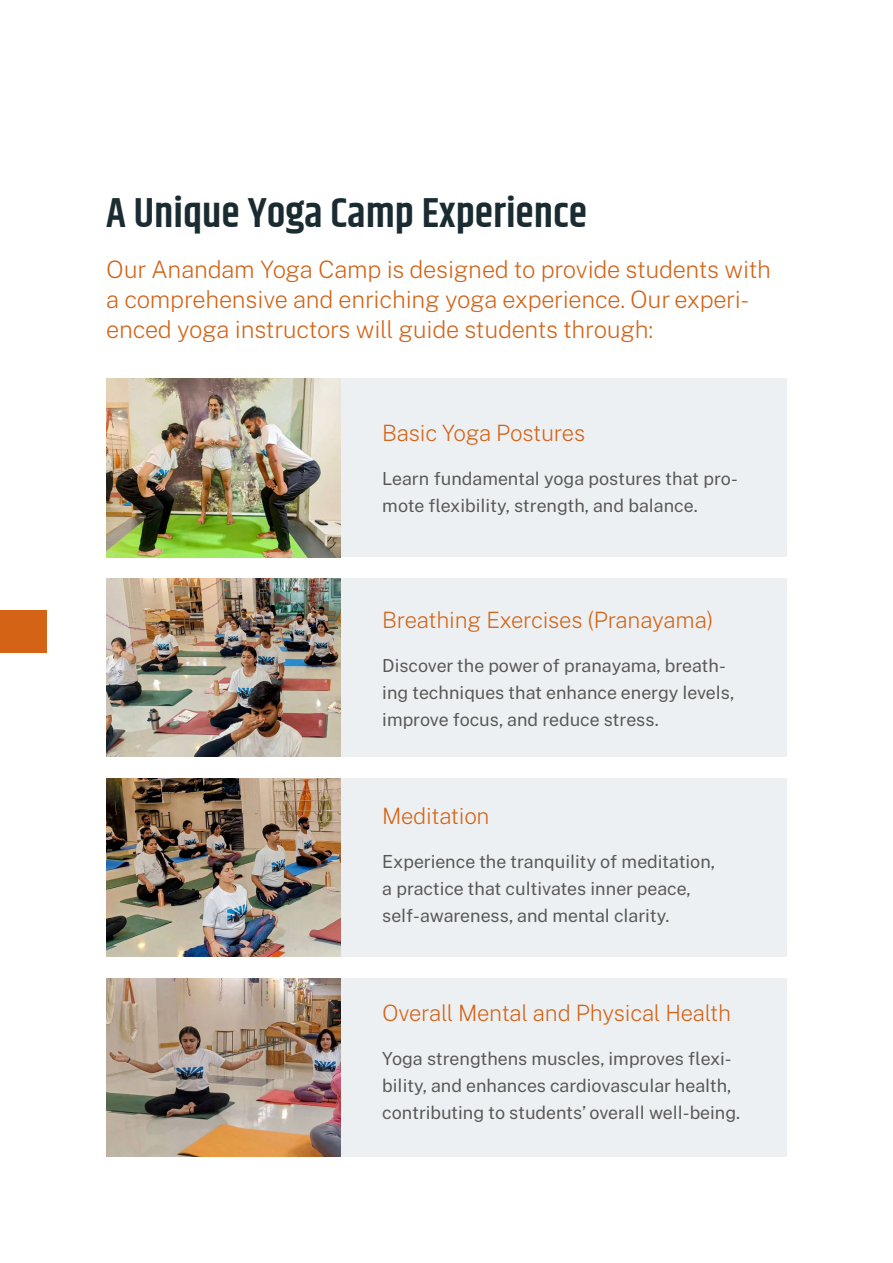
<style>
.page{position:relative;width:893px;height:1263px;background:#fff}
.page>*{position:absolute;margin:0;border:0;box-sizing:border-box;transform-origin:0 0}
.t1{font:600 42px "Khand";color:#1a2b31}
.t2{font:200 24px/30px "Public Sans";letter-spacing:-.01em;color:#d46316}
.t3{font:200 22.5px "Public Sans";letter-spacing:-.01em;color:#d46316}
.t4{font:18px/27px "Public Sans";color:#575756}
</style>
<div class="page">
<div style="left:340px;top:378px;width:447px;height:179px;background:#edf0f2"></div>
<div style="left:340px;top:578px;width:447px;height:179px;background:#edf0f2"></div>
<div style="left:340px;top:778px;width:447px;height:179px;background:#edf0f2"></div>
<div style="left:340px;top:978px;width:447px;height:179px;background:#edf0f2"></div>
<img style="left:106px;top:378px;width:234px;height:179px">
<img style="left:106px;top:578px;width:234px;height:179px">
<img style="left:106px;top:778px;width:234px;height:179px">
<img style="left:106px;top:978px;width:234px;height:179px">
<div style="left:0;top:610px;width:47px;height:43px;background:#d46316"></div>
<h1 class="t1" style="left:106px;top:185px;width:482px">A Unique Yoga Camp Experience</h1>
<h2 class="t2" style="left:106px;top:253px;width:666px">Our Anandam Yoga Camp is designed to provide students with a comprehensive and enriching yoga experience. Our experi&shy;enced yoga instructors will guide students through:</h2>
<p class="t3" style="left:382px;top:416px;width:205px">Basic Yoga Postures</p>
<p class="t4" style="left:382px;top:464px;width:357px">Learn fundamental yoga postures that pro&shy;mote flexibility, strength, and balance.</p>
<p class="t3" style="left:382px;top:603px;width:333px">Breathing Exercises (Pranayama)</p>
<p class="t4" style="left:382px;top:651px;width:353px">Discover the power of pranayama, breath&shy;ing techniques that enhance energy levels, improve focus, and reduce stress.</p>
<p class="t3" style="left:382px;top:799px;width:109px">Meditation</p>
<p class="t4" style="left:382px;top:847px;width:334px">Experience the tranquility of meditation, a practice that cultivates inner peace, self-awareness, and mental clarity.</p>
<p class="t3" style="left:382px;top:996px;width:350px">Overall Mental and Physical Health</p>
<p class="t4" style="left:382px;top:1044px;width:359px">Yoga strengthens muscles, improves flexi&shy;bility, and enhances cardiovascular health, contributing to students’ overall well-being.</p>
</div>
